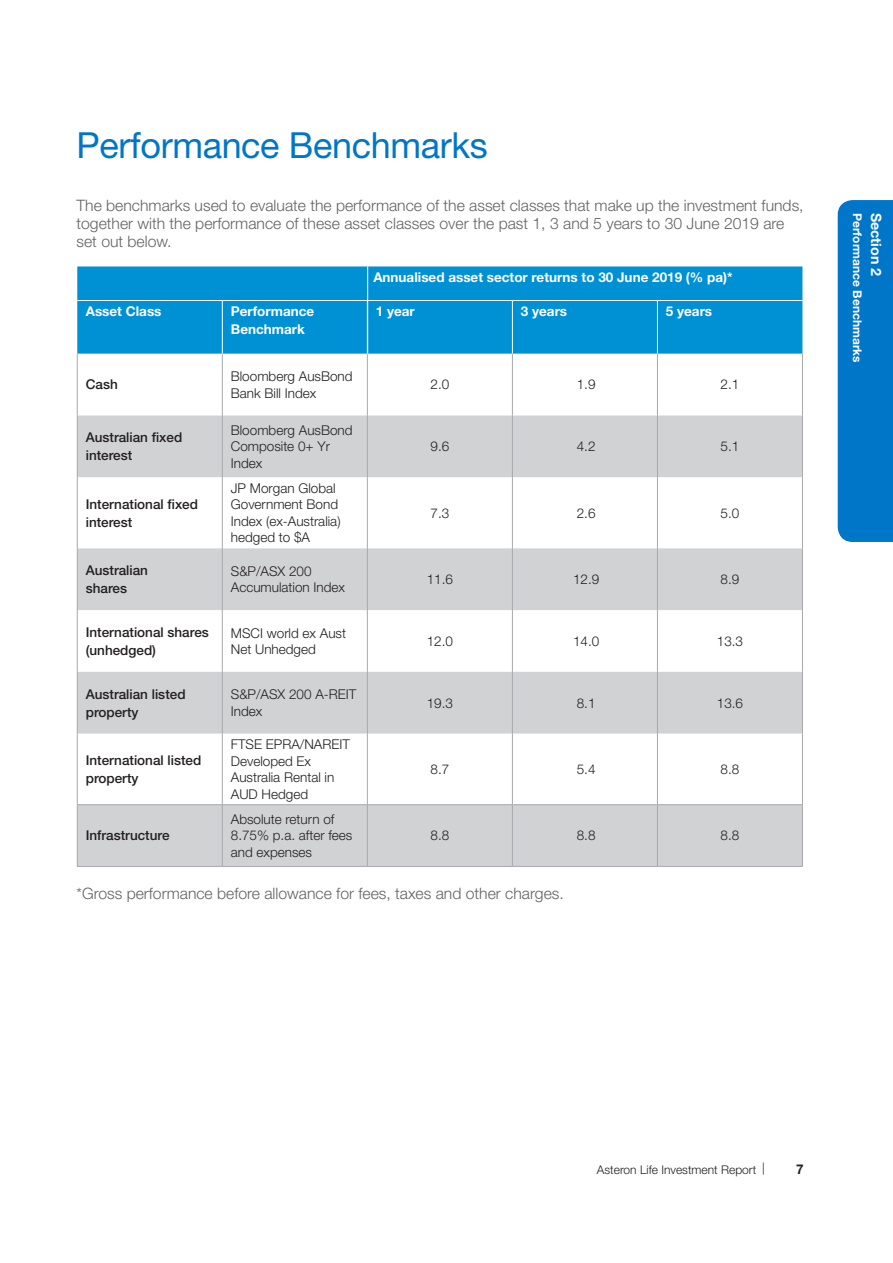
<style>
.page{position:relative;width:893px;height:1263px;background:#fff}
.page>*{position:absolute;margin:0;border:0;box-sizing:border-box;transform-origin:0 0}
.t1{font:36px "Helvetica Neue LT Std";letter-spacing:-.01em;color:#0076c8}
.Body_Text{font:300 15.75px/18px "Helvetica Neue LT Std";color:#636366}
.t2{font:700 14.25px "Helvetica Neue LT Std";color:#fff}
.t3{font:300 13.5px/16.5px "Helvetica Neue LT Std";color:#231f20}
.t4{font:500 13.5px/18px "Helvetica Neue LT Std";color:#231f20}
.t5{font:700 13.5px/18px "Helvetica Neue LT Std";color:#fff}
.t6{font:700 13.5px "Helvetica Neue LT Std";color:#231f20}
.t7{font:300 12px "Helvetica Neue LT Std";color:#231f20}
.t8{font:700 12px "Helvetica Neue LT Std";color:#fff}
</style>
<div class="page">
<div style="left:77px;top:266px;width:725px;height:88px;background:#0090d4"></div>
<svg style="left:78px;top:415px;width:724px;height:451px;fill:#d1d2d4"></svg>
<hr style="left:367px;top:804px;width:145px;height:1px;background:#a8a9ad">
<hr style="left:367px;top:866px;width:145px;height:1px;background:#a8a9ad">
<hr style="left:657px;top:804px;width:146px;height:1px;background:#a8a9ad">
<hr style="left:657px;top:866px;width:146px;height:1px;background:#a8a9ad">
<hr style="left:77px;top:804px;width:145px;height:1px;background:#a8a9ad">
<hr style="left:77px;top:866px;width:145px;height:1px;background:#a8a9ad">
<hr style="left:512px;top:804px;width:145px;height:1px;background:#a8a9ad">
<hr style="left:512px;top:866px;width:145px;height:1px;background:#a8a9ad">
<hr style="left:222px;top:804px;width:145px;height:1px;background:#a8a9ad">
<hr style="left:222px;top:866px;width:145px;height:1px;background:#a8a9ad">
<hr style="left:77px;top:300px;width:145px;height:1px;background:#fff">
<hr style="left:222px;top:300px;width:145px;height:1px;background:#fff">
<hr style="left:367px;top:300px;width:145px;height:1px;background:#fff">
<hr style="left:512px;top:300px;width:145px;height:1px;background:#fff">
<hr style="left:657px;top:300px;width:145px;height:1px;background:#fff">
<hr style="left:222px;top:301px;width:1px;height:53px;background:#fff">
<hr style="left:367px;top:301px;width:1px;height:53px;background:#fff">
<hr style="left:512px;top:301px;width:1px;height:53px;background:#fff">
<hr style="left:657px;top:301px;width:1px;height:53px;background:#fff">
<hr style="left:367px;top:354px;width:1px;height:61px;background:#a8a9ad">
<hr style="left:367px;top:415px;width:1px;height:62px;background:#a8a9ad">
<hr style="left:367px;top:477px;width:1px;height:71px;background:#a8a9ad">
<hr style="left:367px;top:548px;width:1px;height:62px;background:#a8a9ad">
<hr style="left:367px;top:610px;width:1px;height:62px;background:#a8a9ad">
<hr style="left:367px;top:672px;width:1px;height:61px;background:#a8a9ad">
<hr style="left:367px;top:733px;width:1px;height:71px;background:#a8a9ad">
<hr style="left:367px;top:805px;width:1px;height:61px;background:#a8a9ad">
<hr style="left:512px;top:354px;width:1px;height:61px;background:#a8a9ad">
<hr style="left:512px;top:415px;width:1px;height:62px;background:#a8a9ad">
<hr style="left:512px;top:477px;width:1px;height:71px;background:#a8a9ad">
<hr style="left:512px;top:548px;width:1px;height:62px;background:#a8a9ad">
<hr style="left:512px;top:610px;width:1px;height:62px;background:#a8a9ad">
<hr style="left:512px;top:672px;width:1px;height:61px;background:#a8a9ad">
<hr style="left:512px;top:733px;width:1px;height:71px;background:#a8a9ad">
<hr style="left:512px;top:805px;width:1px;height:61px;background:#a8a9ad">
<hr style="left:657px;top:354px;width:1px;height:61px;background:#a8a9ad">
<hr style="left:802px;top:354px;width:1px;height:61px;background:#a8a9ad">
<hr style="left:657px;top:415px;width:1px;height:62px;background:#a8a9ad">
<hr style="left:802px;top:415px;width:1px;height:62px;background:#a8a9ad">
<hr style="left:657px;top:477px;width:1px;height:71px;background:#a8a9ad">
<hr style="left:802px;top:477px;width:1px;height:71px;background:#a8a9ad">
<hr style="left:657px;top:548px;width:1px;height:62px;background:#a8a9ad">
<hr style="left:802px;top:548px;width:1px;height:62px;background:#a8a9ad">
<hr style="left:657px;top:610px;width:1px;height:62px;background:#a8a9ad">
<hr style="left:802px;top:610px;width:1px;height:62px;background:#a8a9ad">
<hr style="left:657px;top:672px;width:1px;height:61px;background:#a8a9ad">
<hr style="left:802px;top:672px;width:1px;height:61px;background:#a8a9ad">
<hr style="left:657px;top:733px;width:1px;height:71px;background:#a8a9ad">
<hr style="left:802px;top:733px;width:1px;height:71px;background:#a8a9ad">
<hr style="left:657px;top:805px;width:1px;height:61px;background:#a8a9ad">
<hr style="left:802px;top:805px;width:1px;height:61px;background:#a8a9ad">
<hr style="left:77px;top:354px;width:1px;height:61px;background:#a8a9ad">
<hr style="left:222px;top:354px;width:1px;height:61px;background:#a8a9ad">
<hr style="left:77px;top:415px;width:1px;height:62px;background:#a8a9ad">
<hr style="left:222px;top:415px;width:1px;height:62px;background:#a8a9ad">
<hr style="left:77px;top:477px;width:1px;height:71px;background:#a8a9ad">
<hr style="left:222px;top:477px;width:1px;height:71px;background:#a8a9ad">
<hr style="left:77px;top:548px;width:1px;height:62px;background:#a8a9ad">
<hr style="left:222px;top:548px;width:1px;height:62px;background:#a8a9ad">
<hr style="left:77px;top:610px;width:1px;height:62px;background:#a8a9ad">
<hr style="left:222px;top:610px;width:1px;height:62px;background:#a8a9ad">
<hr style="left:77px;top:672px;width:1px;height:61px;background:#a8a9ad">
<hr style="left:222px;top:672px;width:1px;height:61px;background:#a8a9ad">
<hr style="left:77px;top:733px;width:1px;height:71px;background:#a8a9ad">
<hr style="left:222px;top:733px;width:1px;height:71px;background:#a8a9ad">
<hr style="left:77px;top:805px;width:1px;height:61px;background:#a8a9ad">
<hr style="left:222px;top:805px;width:1px;height:61px;background:#a8a9ad">
<div style="left:838px;top:200px;width:55px;height:342px;background:#0076c8"></div>
<hr style="left:367px;top:266px;width:1px;height:87px;background:#fff">
<p class="t1" style="left:77px;top:123px;width:413px">Performance Benchmarks</p>
<p class="Body_Text" style="left:77px;top:196px;width:729px">The benchmarks used to evaluate the performance of the asset classes that make up the investment funds, together with the performance of these asset classes over the past 1, 3 and 5 years to 30 June 2019 are set out below.</p>
<p class="t5" style="left:373px;top:268px;width:361px">Annualised asset sector returns to 30 June 2019 (% pa)*</p>
<p class="t5" style="left:86px;top:302px;width:77px">Asset Class</p>
<p class="t5" style="left:231px;top:302px;width:85px">Performance<br>Benchmark</p>
<p class="t5" style="left:376px;top:302px;width:41px">1 year</p>
<p class="t5" style="left:521px;top:302px;width:48px">3 years</p>
<p class="t5" style="left:666px;top:302px;width:48px">5 years</p>
<p class="t4" style="left:86px;top:375px;width:34px">Cash</p>
<p class="t3" style="left:231px;top:368px;width:123px">Bloomberg AusBond<br>Bank Bill Index</p>
<p class="t3" style="left:430px;top:376px;width:20px">2.0</p>
<p class="t3" style="left:577px;top:376px;width:20px">1.9</p>
<p class="t3" style="left:721px;top:376px;width:20px">2.1</p>
<p class="t4" style="left:86px;top:428px;width:98px">Australian fixed interest</p>
<p class="t3" style="left:231px;top:421px;width:123px">Bloomberg AusBond<br>Composite 0+ Yr<br>Index</p>
<p class="t3" style="left:430px;top:438px;width:20px">9.6</p>
<p class="t3" style="left:577px;top:438px;width:20px">4.2</p>
<p class="t3" style="left:721px;top:438px;width:20px">5.1</p>
<p class="t4" style="left:86px;top:495px;width:114px">International fixed interest</p>
<p class="t3" style="left:231px;top:479px;width:111px">JP Morgan Global<br>Government Bond<br>Index (ex-Australia) hedged to $A</p>
<p class="t3" style="left:430px;top:504px;width:20px">7.3</p>
<p class="t3" style="left:577px;top:504px;width:20px">2.6</p>
<p class="t3" style="left:721px;top:504px;width:20px">5.0</p>
<p class="t4" style="left:86px;top:561px;width:64px">Australian shares</p>
<p class="t3" style="left:231px;top:562px;width:116px">S&amp;P/ASX 200<br>Accumulation Index</p>
<p class="t3" style="left:427px;top:571px;width:28px">11.6</p>
<p class="t3" style="left:573px;top:571px;width:28px">12.9</p>
<p class="t3" style="left:721px;top:571px;width:20px">8.9</p>
<p class="t4" style="left:86px;top:623px;width:125px">International shares (unhedged)</p>
<p class="t3" style="left:231px;top:624px;width:117px">MSCI world ex Aust<br>Net Unhedged</p>
<p class="t3" style="left:427px;top:632px;width:28px">12.0</p>
<p class="t3" style="left:573px;top:632px;width:28px">14.0</p>
<p class="t3" style="left:717px;top:632px;width:28px">13.3</p>
<p class="t4" style="left:86px;top:684px;width:101px">Australian listed property</p>
<p class="t3" style="left:231px;top:686px;width:127px">S&amp;P/ASX 200 A-REIT<br>Index</p>
<p class="t3" style="left:427px;top:694px;width:28px">19.3</p>
<p class="t3" style="left:577px;top:694px;width:20px">8.1</p>
<p class="t3" style="left:717px;top:694px;width:28px">13.6</p>
<p class="t4" style="left:86px;top:751px;width:117px">International listed property</p>
<p class="t3" style="left:231px;top:736px;width:121px">FTSE EPRA/NAREIT<br>Developed Ex<br>Australia Rental in<br>AUD Hedged</p>
<p class="t3" style="left:430px;top:761px;width:20px">8.7</p>
<p class="t3" style="left:577px;top:761px;width:20px">5.4</p>
<p class="t3" style="left:721px;top:761px;width:20px">8.8</p>
<p class="t4" style="left:86px;top:826px;width:85px">Infrastructure</p>
<p class="t3" style="left:231px;top:810px;width:123px">Absolute return of<br>8.75% p.a. after fees and expenses</p>
<p class="t3" style="left:430px;top:827px;width:20px">8.8</p>
<p class="t3" style="left:577px;top:827px;width:20px">8.8</p>
<p class="t3" style="left:721px;top:827px;width:20px">8.8</p>
<p class="Body_Text" style="left:77px;top:884px;width:489px">*Gross performance before allowance for fees, taxes and other charges.</p>
<p class="t8" style="left:865px;top:213px;width:151px;rotate:90deg">Performance Benchmarks</p>
<p class="t2" style="left:885px;top:213px;width:65px;rotate:90deg">Section 2</p>
<p class="t7" style="left:597px;top:1162px;width:170px">Asteron Life Investment Report |</p>
<p class="t6" style="left:796px;top:1160px;width:9px">7</p>
</div>
